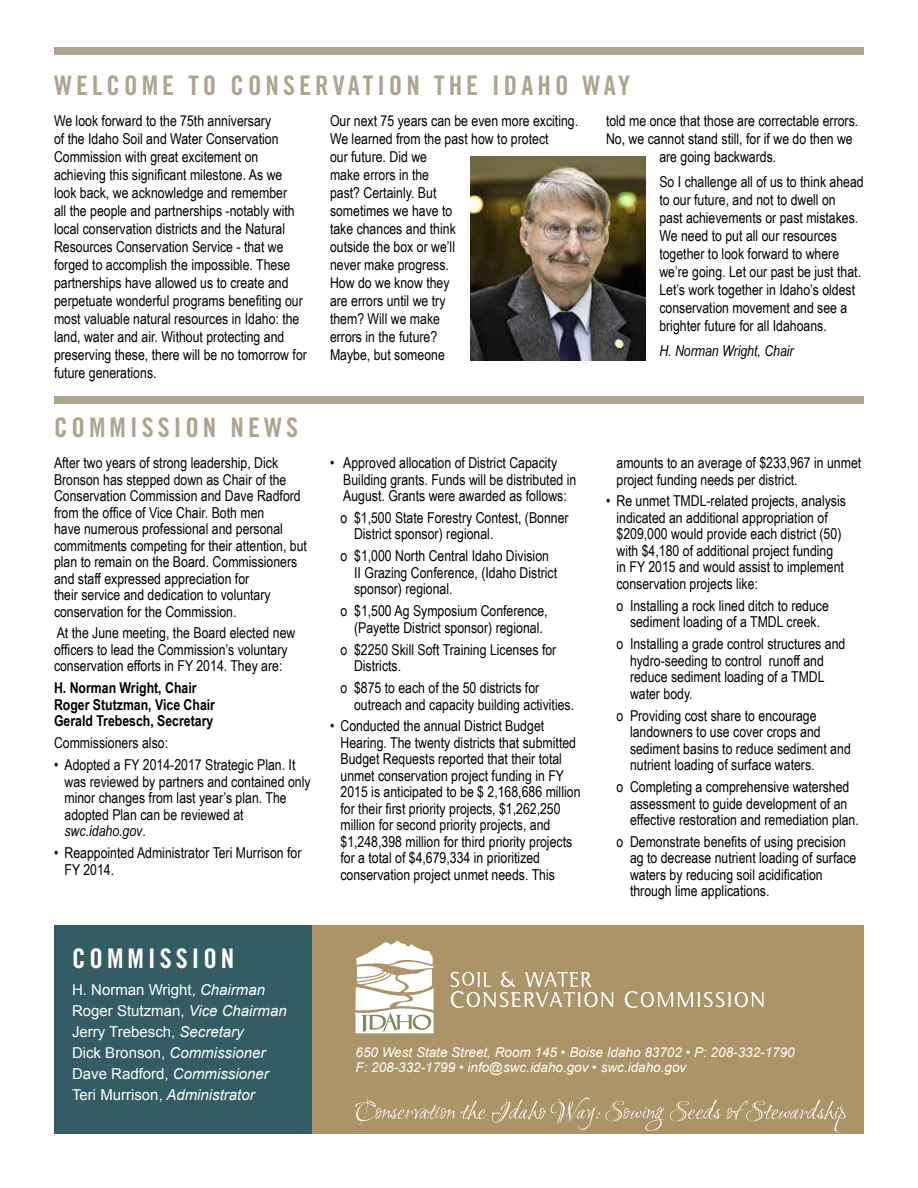
<style>
.page{position:relative;width:918px;height:1188px;background:#fff}
.page>*{position:absolute;margin:0;border:0;box-sizing:border-box;transform-origin:0 0}
.t1{font:27px "Trade Gothic Bold Cond Twenty";letter-spacing:.15em;color:#aea58f}
.t2{font:27px "Trade Gothic Bold Cond Twenty";letter-spacing:.15em;color:#fff}
.t3{font:15px/16.5px "Arial Narrow";color:#000}
.t4{font:15px/21px "Arial";color:#fff}
.t5{font:700 15px/16.5px "Arial Narrow";color:#000}
.t6{font:italic 15px "Arial Narrow";color:#000}
.t7{font:italic 13.5px/15px "Arial";color:#fff}
.s1{font-style:italic}
</style>
<div class="page">
<div style="left:54px;top:48px;width:810px;height:7px;background:#aea58f"></div>
<div style="left:54px;top:396px;width:810px;height:7px;background:#aea58f"></div>
<div style="left:312px;top:925px;width:552px;height:209px;background:#ab9468"></div>
<svg style="left:356px;top:941px;width:78px;height:92px"></svg>
<svg style="left:625px;top:991px;width:139px;height:17px"></svg>
<svg style="left:450px;top:971px;width:163px;height:37px"></svg>
<img style="left:471px;top:156px;width:175px;height:204px">
<svg style="left:356px;top:1098px;width:130px;height:27px"></svg>
<svg style="left:492px;top:1097px;width:172px;height:34px"></svg>
<svg style="left:670px;top:1100px;width:51px;height:21px"></svg>
<svg style="left:727px;top:1100px;width:119px;height:32px"></svg>
<div style="left:54px;top:925px;width:258px;height:209px;background:#335c64"></div>
<h1 class="t1" style="left:54px;top:69px;width:578px">WELCOME TO CONSERVATION THE IDAHO WAY</h1>
<p class="t3" style="left:606px;top:112px;width:254px">told me once that those are correctable errors.</p>
<p class="t3" style="left:606px;top:130px;width:248px">No, we cannot stand still, for if we do then we</p>
<p class="t3" style="left:659px;top:148px;width:118px">are going backwards.</p>
<p class="t3" style="left:659px;top:172px;width:206px;line-height:18px">So I challenge all of us to think ahead to our future, and not to dwell on<br>past achievements or past mistakes.<br>We need to put all our resources together to look forward to where we’re going. Let our past be just that.<br>Let’s work together in Idaho’s oldest conservation movement and see a brighter future for all Idahoans.</p>
<p class="t6" style="left:659px;top:340px;width:136px">H. Norman Wright, Chair</p>
<p class="t3" style="left:54px;top:111px;width:254px;line-height:18px">We look forward to the 75th anniversary<br>of the Idaho Soil and Water Conservation Commission with great excitement on achieving this significant milestone. As we look back, we acknowledge and remember<br>all the people and partnerships -notably with local conservation districts and the Natural Resources Conservation Service - that we forged to accomplish the impossible. These partnerships have allowed us to create and perpetuate wonderful programs benefiting our most valuable natural resources in Idaho: the land, water and air. Without protecting and preserving these, there will be no tomorrow for future generations.</p>
<p class="t3" style="left:330px;top:111px;width:250px;line-height:18px">Our next 75 years can be even more exciting.<br>We learned from the past how to protect<br>our future. Did we<br>make errors in the<br>past? Certainly. But<br>sometimes we have to<br>take chances and think<br>outside the box or we’ll<br>never make progress.<br>How do we know they<br>are errors until we try<br>them? Will we make<br>errors in the future?<br>Maybe, but someone</p>
<h1 class="t1" style="left:54px;top:411px;width:35px">COMMISSION</h1>
<h1 class="t1" style="left:231px;top:411px;width:69px">NEWS</h1>
<p class="t3" style="left:54px;top:454px;width:254px">After two years of strong leadership, Dick Bronson has stepped down as Chair of the Conservation Commission and Dave Radford from the office of Vice Chair. Both men<br>have numerous professional and personal commitments competing for their attention, but plan to remain on the Board. Commissioners and staff expressed appreciation for<br>their service and dedication to voluntary conservation for the Commission.</p>
<p class="t3" style="left:54px;top:624px;width:243px">At the June meeting, the Board elected new officers to lead the Commission’s voluntary conservation efforts in FY 2014. They are:</p>
<p class="t5" style="left:54px;top:679px;width:163px">H. Norman Wright, Chair<br>Roger Stutzman, Vice Chair<br>Gerald Trebesch, Secretary</p>
<p class="t3" style="left:54px;top:734px;width:116px">Commissioners also:</p>
<p class="t3" style="left:64px;top:756px;width:248px;text-indent:-10px">• Adopted a FY 2014-2017 Strategic Plan. It was reviewed by partners and contained only minor changes from last year’s plan. The adopted Plan can be reviewed at <span class="s1">swc.idaho.gov</span>.</p>
<p class="t3" style="left:64px;top:844px;width:239px;text-indent:-10px">• Reappointed Administrator Teri Murrison for<br>FY 2014.</p>
<h1 class="t2" style="left:72px;top:942px;width:164px">COMMISSION</h1>
<p class="t4" style="left:72px;top:980px;width:216px">H. Norman Wright, <span class="s1">Chairman<br></span>Roger Stutzman, <span class="s1">Vice Chairman<br></span>Jerry Trebesch, <span class="s1">Secretary<br></span>Dick Bronson, <span class="s1">Commissioner<br></span>Dave Radford, <span class="s1">Commissioner<br></span>Teri Murrison, <span class="s1">Administrator</span></p>
<p class="t3" style="left:343px;top:454px;width:235px;text-indent:-13px">• Approved allocation of District Capacity<br>Building grants. Funds will be distributed in<br>August. Grants were awarded as follows:</p>
<p class="t3" style="left:354px;top:509px;width:216px;text-indent:-13px">o $1,500 State Forestry Contest, (Bonner<br>District sponsor) regional.</p>
<p class="t3" style="left:354px;top:547px;width:205px;text-indent:-14px">o $1,000 North Central Idaho Division<br>II Grazing Conference, (Idaho District sponsor) regional.</p>
<p class="t3" style="left:341px;top:602px;width:209px;text-align:center">o $1,500 Ag Symposium Conference, (Payette District sponsor) regional.</p>
<p class="t3" style="left:354px;top:641px;width:204px;text-indent:-14px">o $2250 Skill Soft Training Licenses for<br>Districts.</p>
<p class="t3" style="left:354px;top:679px;width:222px;text-indent:-14px">o $875 to each of the 50 districts for outreach and capacity building activities.</p>
<p class="t3" style="left:341px;top:717px;width:242px;text-indent:-10px">• Conducted the annual District Budget Hearing. The twenty districts that submitted Budget Requests reported that their total unmet conservation project funding in FY 2015 is anticipated to be $ 2,168,686 million for their first priority projects, $1,262,250 million for second priority projects, and $1,248,398 million for third priority projects for a total of $4,679,334 in prioritized conservation project unmet needs. This</p>
<p class="t3" style="left:616px;top:454px;width:246px">amounts to an average of $233,967 in unmet project funding needs per district.</p>
<p class="t3" style="left:616px;top:492px;width:231px;text-indent:-10px">• Re unmet TMDL-related projects, analysis indicated an additional appropriation of $209,000 would provide each district (50) with $4,180 of additional project funding in FY 2015 and would assist to implement conservation projects like:</p>
<p class="t3" style="left:616px;top:597px;width:214px;text-align:center">o Installing a rock lined ditch to reduce sediment loading of a TMDL creek.</p>
<p class="t3" style="left:630px;top:635px;width:217px;text-indent:-14px">o Installing a grade control structures and hydro-seeding to control runoff and reduce sediment loading of a TMDL water body.</p>
<p class="t3" style="left:630px;top:707px;width:222px;text-indent:-14px">o Providing cost share to encourage landowners to use cover crops and sediment basins to reduce sediment and nutrient loading of surface waters.</p>
<p class="t3" style="left:630px;top:778px;width:230px;text-indent:-14px">o Completing a comprehensive watershed assessment to guide development of an effective restoration and remediation plan.</p>
<p class="t3" style="left:630px;top:833px;width:228px;text-indent:-14px">o Demonstrate benefits of using precision ag to decrease nutrient loading of surface waters by reducing soil acidification through lime applications.</p>
<p class="t7" style="left:356px;top:1045px;width:441px">650 West State Street, Room 145 • Boise Idaho 83702 • P: 208-332-1790<br>F: 208-332-1799 • info@swc.idaho.gov • swc.idaho.gov</p>
</div>
